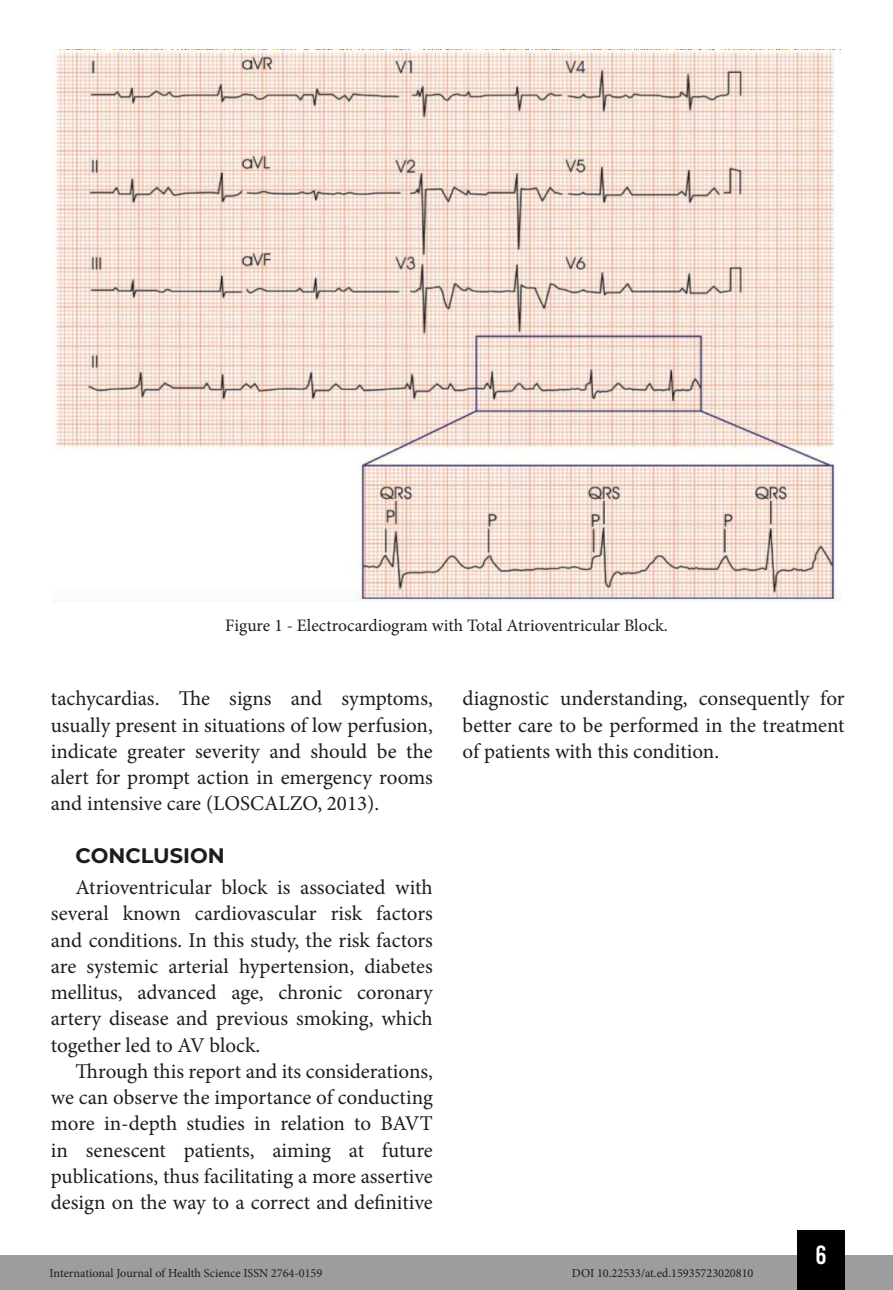
<style>
.page{position:relative;width:893px;height:1290px;background:#fff}
.page>*{position:absolute;margin:0;border:0;box-sizing:border-box;transform-origin:0 0}
.t1{font:26.25px "Bebas Kai";color:#fff}
.t2{font:21px/26.2px "Minion Pro";color:#1d1d1b;text-align:justify}
.t3{font:700 21px "Montserrat";color:#1d1d1b}
.t4{font:17.5px "Minion Pro";color:#1d1d1b}
.t5{font:12.25px "Minion Pro";color:#1d1d1b}
</style>
<div class="page">
<div style="left:0;top:1255px;width:893px;height:35px;background:#9d9d9d"></div>
<div style="left:797px;top:1230px;width:48px;height:60px;background:#000"></div>
<img style="left:55px;top:50px;width:784px;height:550px">
<p class="t4" style="left:225px;top:614px;width:444px">Figure 1 - Electrocardiogram with Total Atrioventricular Block.</p>
<p class="t2" style="left:51px;top:686px;width:384px">tachycardias. The signs and symptoms, usually present in situations of low perfusion, indicate greater severity and should be the alert for prompt action in emergency rooms and intensive care (LOSCALZO, 2013).</p>
<p class="t3" style="left:76px;top:840px;width:151px">CONCLUSION</p>
<p class="t2" style="left:51px;top:874px;width:384px;text-indent:25px">Atrioventricular block is associated with several known cardiovascular risk factors and conditions. In this study, the risk factors are systemic arterial hypertension, diabetes mellitus, advanced age, chronic coronary artery disease and previous smoking, which together led to AV block.</p>
<p class="t2" style="left:51px;top:1058px;width:384px;text-indent:25px">Through this report and its considerations, we can observe the importance of conducting more in-depth studies in relation to BAVT in senescent patients, aiming at future publications, thus facilitating a more assertive design on the way to a correct and definitive</p>
<p class="t2" style="left:463px;top:686px;width:383px">diagnostic understanding, consequently for better care to be performed in the treatment of patients with this condition.</p>
<p class="t1" style="left:815px;top:1241px;width:13px">6</p>
<p class="t5" style="left:50px;top:1265px;width:274px">International Journal of Health Science ISSN 2764-0159</p>
<p class="t5" style="left:572px;top:1265px;width:183px">DOI 10.22533/at.ed.15935723020810</p>
</div>
